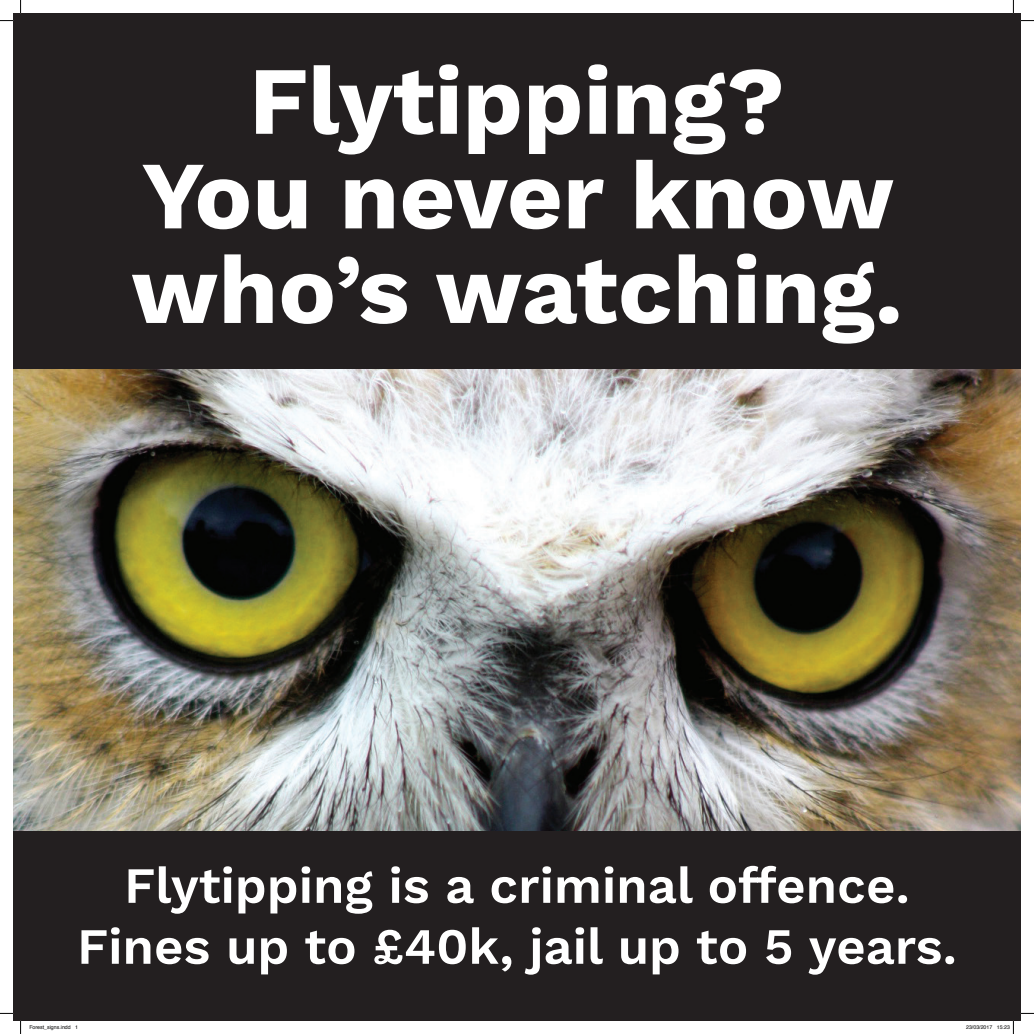
<style>
.page{position:relative;width:1034px;height:1034px;background:#fff}
.page>*{position:absolute;margin:0;border:0;box-sizing:border-box;transform-origin:0 0}
.t1{font:700 96.25px/94.5px "Work Sans";color:#fff;text-align:center}
.t2{font:600 50.75px/60.9px "Work Sans";color:#fff;text-align:center}
.t3{font:5.25px "Helvetica";color:#000}
</style>
<div class="page">
<img style="left:13px;top:368px;width:1007px;height:462px">
<div style="left:13px;top:13px;width:1007px;height:355px;background:#231f20"></div>
<div style="left:13px;top:830px;width:1007px;height:190px;background:#231f20"></div>
<svg style="left:0;top:20px;width:13px;height:1px"></svg>
<svg style="left:1020px;top:20px;width:13px;height:1px"></svg>
<svg style="left:0;top:1012px;width:13px;height:2px"></svg>
<svg style="left:1020px;top:1012px;width:13px;height:2px"></svg>
<svg style="left:20px;top:0;width:1px;height:13px"></svg>
<svg style="left:20px;top:1020px;width:1px;height:13px"></svg>
<svg style="left:1012px;top:0;width:2px;height:13px"></svg>
<svg style="left:965px;top:1020px;width:49px;height:13px"></svg>
<h1 class="t1" style="left:131px;top:59px;width:773px">Flytipping?<br>You never know who’s watching.</h1>
<p class="t2" style="left:77px;top:857px;width:881px">Flytipping is a criminal offence.<br>Fines up to £40k, jail up to 5 years.</p>
<p class="t3" style="left:29px;top:1022px;width:50px">Forest_signs.indd 1</p>
<p class="t3" style="left:965px;top:1022px;width:45px">23/03/2017 15:23</p>
</div>
